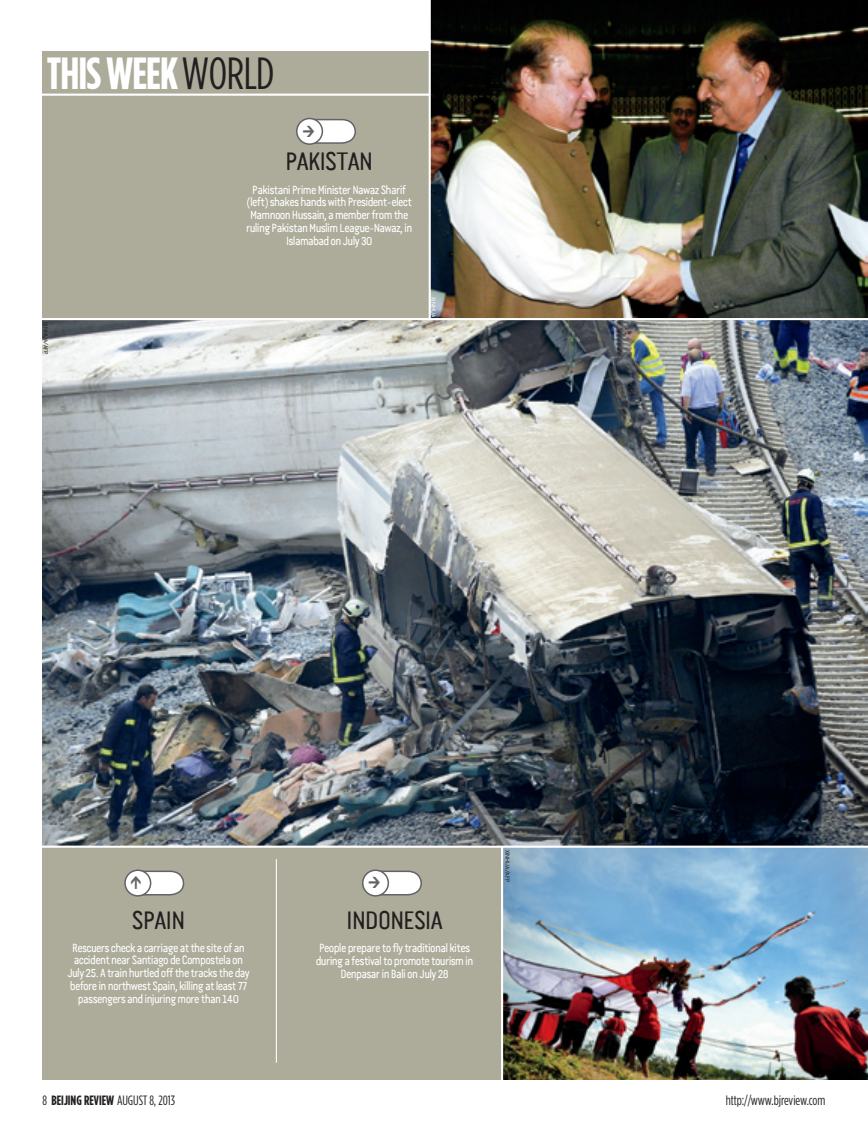
<style>
.page{position:relative;width:868px;height:1136px;background:#fff}
.page>*{position:absolute;margin:0;border:0;box-sizing:border-box;transform-origin:0 0}
.t1{font:700 condensed 45px "Gotham HTF";letter-spacing:-.02em;color:#fff}
.t2{font:25.5px "Van Condensed LF";letter-spacing:-.05em;color:#231f20}
.t3{font:condensed 13.5px "Gotham HTF";letter-spacing:-.005em;color:#231f20}
.t4{font:12px/12.8px "Van Condensed LF";letter-spacing:-.06em;color:#fff;text-align:center;scale:.95 1}
.t5{font:6px "Inter Face Da Ma";color:#231f20}
.t6{font:6px "Inter Face Da Ma";color:#fff}
.s1{font-weight:400;color:#231f20}
.s2{font-weight:700}
</style>
<div class="page">
<div style="left:43px;top:52px;width:824px;height:1027px;background:#adac9b"></div>
<hr style="left:38px;top:94px;width:391px;height:2px;background:#fff">
<img style="left:503px;top:847px;width:364px;height:232px">
<img style="left:43px;top:320px;width:824px;height:525px">
<img style="left:431px;top:0;width:436px;height:318px">
<div style="left:296px;top:118px;width:27px;height:27px;border:2px solid #636366;border-radius:50%"></div>
<hr style="left:428px;top:0;width:3px;height:319px;background:#fff">
<hr style="left:501px;top:846px;width:2px;height:289px;background:#fff">
<hr style="left:0;top:318px;width:867px;height:2px;background:#fff">
<hr style="left:0;top:845px;width:867px;height:2px;background:#fff">
<hr style="left:276px;top:859px;width:1px;height:203px;background:#fff">
<svg style="left:296px;top:118px;width:60px;height:26px;background:#dbdbda"></svg>
<svg style="left:362px;top:869px;width:60px;height:27px;background:#dad9d7"></svg>
<svg style="left:124px;top:869px;width:61px;height:27px;background:#d9d9d6"></svg>
<h1 class="t1" style="left:47px;top:48px;width:229px">THIS WEEK<span class="s1">WORLD</span></h1>
<p class="t5" style="left:49px;top:322px;width:33px;rotate:90deg">XINHUA/AFP</p>
<h2 class="t2" style="left:285px;top:146px;width:90px">PAKISTAN</h2>
<p class="t4" style="left:246px;top:183px;width:176px">Pakistani Prime Minister Nawaz Sharif (left) shakes hands with President-elect Mamnoon Hussain, a member from the ruling Pakistan Muslim League-Nawaz, in Islamabad on July 30</p>
<p class="t6" style="left:437px;top:297px;width:21px;rotate:90deg">XINHUA</p>
<h2 class="t2" style="left:131px;top:903px;width:56px">SPAIN</h2>
<p class="t4" style="left:67px;top:941px;width:194px">Rescuers check a carriage at the site of an accident near Santiago de Compostela on July 25. A train hurtled off the tracks the day before in northwest Spain, killing at least 77 passengers and injuring more than 140</p>
<h2 class="t2" style="left:346px;top:904px;width:98px">INDONESIA</h2>
<p class="t4" style="left:316px;top:941px;width:167px">People prepare to fly traditional kites during a festival to promote tourism in<br>Denpasar in Bali on July 28</p>
<p class="t5" style="left:511px;top:849px;width:33px;rotate:90deg">XINHUA/AFP</p>
<p class="t3" style="left:43px;top:1092px;width:134px">8 <span class="s2">BEIJING REVIEW</span> AUGUST 8, 2013</p>
<p class="t3" style="left:725px;top:1092px;width:101px">http://www.bjreview.com</p>
</div>
